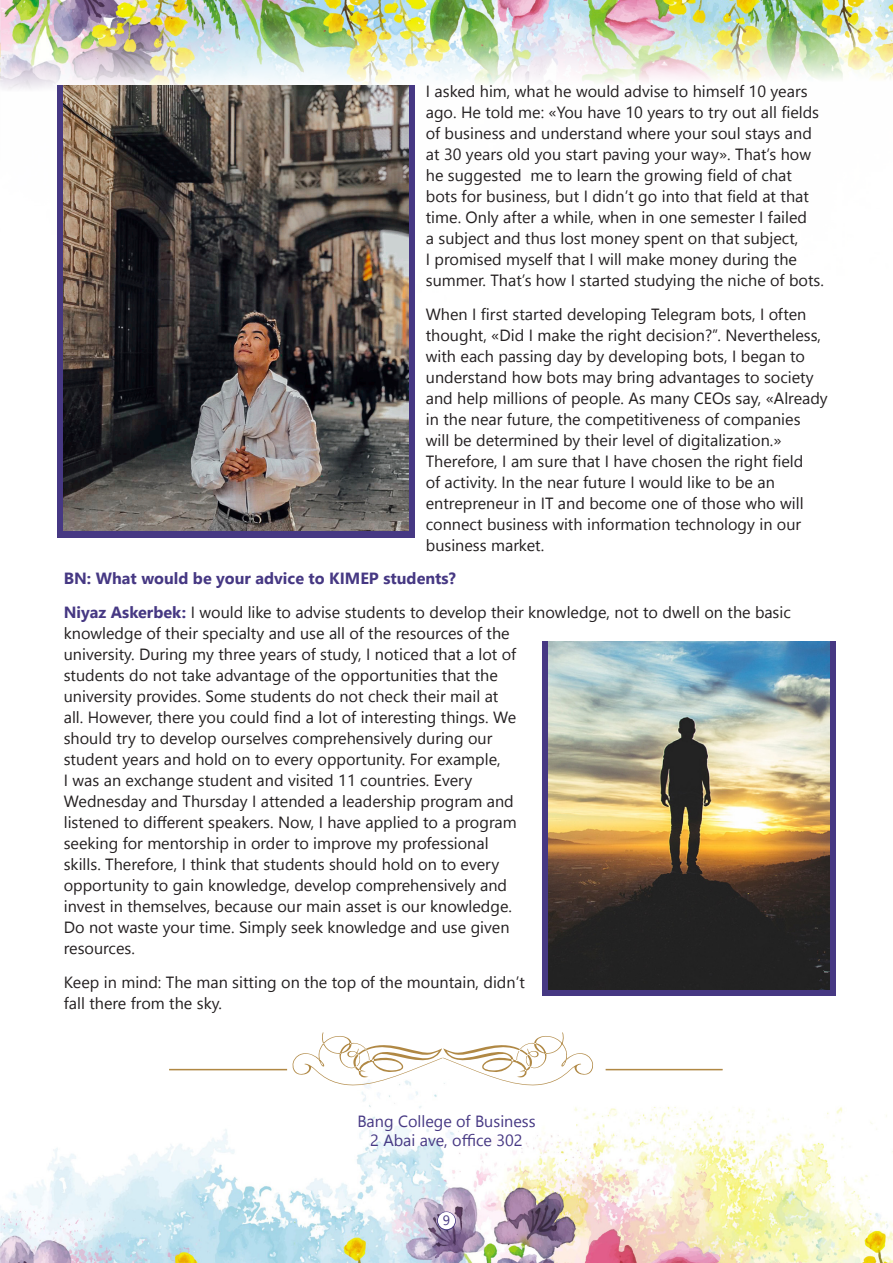
<style>
.page{position:relative;width:893px;height:1263px;background:#fff}
.page>*{position:absolute;margin:0;border:0;box-sizing:border-box;transform-origin:0 0}
.osn{font:16.2px/21px "Segoe UI";color:#231f20}
.osn-2{font:700 16.2px "Segoe UI";color:#463883}
.osn-3{font:16.2px "Segoe UI";color:#463883}
.t1{font:13.5px "Segoe UI";color:#463883}
.s1{font-weight:700;color:#463883}
</style>
<div class="page">
<img style="left:0;top:0;width:893px;height:90px">
<img style="left:0;top:1086px;width:893px;height:177px">
<div style="left:57px;top:85px;width:358px;height:452px;background:#463883"></div>
<img style="left:63px;top:85px;width:346px;height:446px">
<svg style="left:169px;top:1032px;width:554px;height:54px"></svg>
<div style="left:542px;top:641px;width:294px;height:354px;background:#463883"></div>
<img style="left:549px;top:641px;width:280px;height:349px">
<svg style="left:437px;top:1211px;width:19px;height:19px"></svg>
<div style="left:438px;top:1212px;width:17px;height:17px;background:#fff;border-radius:50%"></div>
<p class="osn" style="left:426px;top:80px;width:400px">I asked him, what he would advise to himself 10 years ago. He told me: «You have 10 years to try out all fields of business and understand where your soul stays and at 30 years old you start paving your way». That’s how he suggested me to learn the growing field of chat bots for business, but I didn’t go into that field at that time. Only after a while, when in one semester I failed<br>a subject and thus lost money spent on that subject,<br>I promised myself that I will make money during the summer. That’s how I started studying the niche of bots.</p>
<p class="osn" style="left:426px;top:303px;width:403px">When I first started developing Telegram bots, I often thought, «Did I make the right decision?”. Nevertheless, with each passing day by developing bots, I began to understand how bots may bring advantages to society and help millions of people. As many CEOs say, «Already in the near future, the competitiveness of companies will be determined by their level of digitalization.» Therefore, I am sure that I have chosen the right field<br>of activity. In the near future I would like to be an entrepreneur in IT and become one of those who will connect business with information technology in our business market.</p>
<p class="osn-2" style="left:64px;top:566px;width:393px">BN: What would be your advice to KIMEP students?</p>
<p class="osn" style="left:64px;top:602px;width:729px"><span class="s1">Niyaz Askerbek:</span> I would like to advise students to develop their knowledge, not to dwell on the basic knowledge of their specialty and use all of the resources of the<br>university. During my three years of study, I noticed that a lot of<br>students do not take advantage of the opportunities that the<br>university provides. Some students do not check their mail at<br>all. However, there you could find a lot of interesting things. We<br>should try to develop ourselves comprehensively during our<br>student years and hold on to every opportunity. For example,<br>I was an exchange student and visited 11 countries. Every<br>Wednesday and Thursday I attended a leadership program and<br>listened to different speakers. Now, I have applied to a program<br>seeking for mentorship in order to improve my professional<br>skills. Therefore, I think that students should hold on to every<br>opportunity to gain knowledge, develop comprehensively and<br>invest in themselves, because our main asset is our knowledge.<br>Do not waste your time. Simply seek knowledge and use given<br>resources.</p>
<p class="osn" style="left:64px;top:971px;width:463px">Keep in mind: The man sitting on the top of the mountain, didn’t fall there from the sky.</p>
<p class="osn-3" style="left:357px;top:1108px;width:180px">Bang College of Business</p>
<p class="osn-3" style="left:370px;top:1128px;width:154px">2 Abai ave, office 302</p>
<p class="t1" style="left:443px;top:1210px;width:9px">9</p>
</div>
